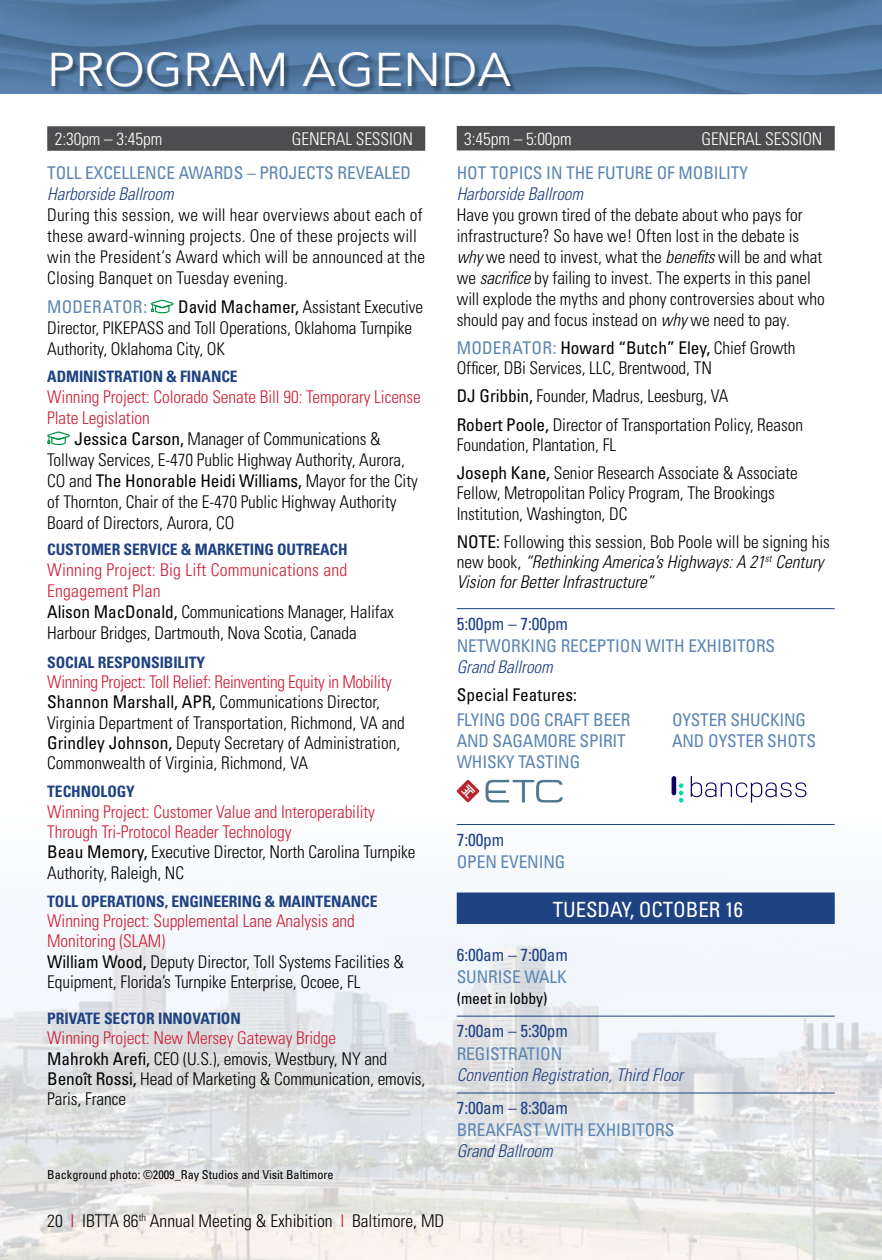
<style>
.page{position:relative;width:882px;height:1260px;background:#fff}
.page>*{position:absolute;margin:0;border:0;box-sizing:border-box;transform-origin:0 0}
.t1{font:47.25px "Avenir";letter-spacing:.01em;color:#fff}
.t2{font:condensed 21px "Univers";letter-spacing:-.005em;color:#fff}
.t3{font:300 condensed 17.5px/20.3px "Univers";letter-spacing:-.005em;color:#000}
.t4{font:condensed 17.5px "Univers";letter-spacing:-.005em;color:#5b85b2}
.t5{font:300 condensed 17.5px/20.3px "Univers";letter-spacing:-.005em;color:#cd1f36}
.t6{font:300 condensed 17.5px/21px "Univers";letter-spacing:.015em;color:#000}
.t7{font:italic 300 condensed 17.5px/20.3px "Univers";color:#000}
.t8{font:italic 300 condensed 17.5px "Univers";letter-spacing:-.005em;color:#1f4282}
.t9{font:condensed 17.5px "Univers";letter-spacing:-.005em;color:#000}
.t10{font:condensed 17.5px "Univers";letter-spacing:-.005em;color:#1f4282}
.t11{font:300 condensed 17.5px "Univers";letter-spacing:-.005em;color:#fff}
.t12{font:700 condensed 15.75px "Univers";letter-spacing:-.005em;color:#1f4282}
.t13{font:condensed 15.75px "Univers";letter-spacing:-.005em;color:#000}
.t14{font:condensed 12.25px "Univers";color:#000}
.s1{font-weight:400}
.s2{font-weight:300}
.s3{color:#cd1f36}
.s4{font-weight:400;color:#000}
.s5{color:#000}
.s6{color:#cd122d}
.s7{font-style:italic}
.s8{font-weight:400;color:#5b85b2}
.s9{font-weight:400;font-style:normal}
.s10{font-style:normal}
</style>
<div class="page">
<svg style="left:0;top:0;width:882px;height:94px;background:#537aa4"></svg>
<img style="left:0;top:824px;width:882px;height:436px">
<div style="left:52px;top:53px;width:466px;height:41px;background:#000;opacity:.35"></div>
<div style="left:47px;top:126px;width:378px;height:25px;background:#4d4d4f"></div>
<svg style="left:151px;top:300px;width:23px;height:13px"></svg>
<svg style="left:47px;top:432px;width:23px;height:13px"></svg>
<div style="left:457px;top:126px;width:378px;height:24px;background:#4d4d4f"></div>
<hr style="left:457px;top:608px;width:378px;height:1px;background:#1f4282">
<hr style="left:457px;top:824px;width:378px;height:1px;background:#1f4282">
<div style="left:457px;top:893px;width:378px;height:31px;background:#1f4282"></div>
<hr style="left:457px;top:1016px;width:378px;height:1px;background:#1f4282">
<hr style="left:457px;top:1093px;width:378px;height:1px;background:#1f4282">
<svg style="left:486px;top:780px;width:77px;height:23px"></svg>
<svg style="left:457px;top:780px;width:22px;height:23px"></svg>
<svg style="left:691px;top:776px;width:115px;height:27px"></svg>
<hr style="left:672px;top:776px;width:4px;height:19px;background:#0b015f;border-radius:2px">
<svg style="left:679px;top:783px;width:4px;height:20px"></svg>
<h1 class="t1" style="left:47px;top:42px;width:465px">PROGRAM AGENDA</h1>
<p class="t11" style="left:55px;top:129px;width:109px">2:30pm – 3:45pm</p>
<p class="t11" style="left:292px;top:129px;width:123px">GENERAL SESSION</p>
<p class="t4" style="left:47px;top:162px;width:365px">TOLL EXCELLENCE AWARDS – PROJECTS REVEALED</p>
<p class="t8" style="left:47px;top:183px;width:128px">Harborside Ballroom</p>
<p class="t6" style="left:47px;top:204px;width:379px">During this session, we will hear overviews about each of these award-winning projects. One of these projects will win the President’s Award which will be announced at the Closing Banquet on Tuesday evening.</p>
<p class="t4" style="left:47px;top:296px;width:102px">MODERATOR:</p>
<p class="t3" style="left:47px;top:296px;width:378px;line-height:21px;text-indent:131px"><span class="s1">David Machamer,</span> Assistant Executive<br>Director, PIKEPASS and Toll Operations, Oklahoma Turnpike<br>Authority, Oklahoma City, OK</p>
<p class="t12" style="left:47px;top:366px;width:192px">ADMINISTRATION &amp; FINANCE</p>
<p class="t5" style="left:47px;top:386px;width:375px">Winning Project: Colorado Senate Bill 90: Temporary License</p>
<p class="t5" style="left:47px;top:407px;width:104px">Plate Legislation</p>
<p class="t3" style="left:75px;top:428px;width:308px"><span class="s1">Jessica Carson,</span> Manager of Communications &amp;</p>
<p class="t3" style="left:47px;top:449px;width:359px">Tollway Services, E-470 Public Highway Authority, Aurora,</p>
<p class="t9" style="left:47px;top:469px;width:372px"><span class="s2">CO and</span> The Honorable Heidi Williams, <span class="s2">Mayor for the City</span></p>
<p class="t3" style="left:47px;top:491px;width:351px">of Thornton, Chair of the E-470 Public Highway Authority</p>
<p class="t3" style="left:47px;top:512px;width:189px">Board of Directors, Aurora, CO</p>
<p class="t12" style="left:47px;top:540px;width:302px">CUSTOMER SERVICE &amp; MARKETING OUTREACH</p>
<p class="t3" style="left:47px;top:560px;width:348px;line-height:21px"><span class="s3">Winning Project: Big Lift Communications and Engagement Plan<br></span><span class="s1">Alison MacDonald,</span> Communications Manager, Halifax Harbour Bridges, Dartmouth, Nova Scotia, Canada</p>
<p class="t12" style="left:47px;top:652px;width:159px">SOCIAL RESPONSIBILITY</p>
<p class="t3" style="left:47px;top:672px;width:359px"><span class="s3">Winning Project: Toll Relief: Reinventing Equity in Mobility </span><span class="s1">Shannon Marshall, APR,</span> Communications Director, Virginia Department of Transportation, Richmond, VA and <span class="s1">Grindley Johnson,</span> Deputy Secretary of Administration, Commonwealth of Virginia, Richmond, VA</p>
<p class="t12" style="left:47px;top:782px;width:89px">TECHNOLOGY</p>
<p class="t5" style="left:47px;top:801px;width:370px">Winning Project: Customer Value and Interoperability Through Tri-Protocol Reader Technology<br><span class="s4">Beau Memory,</span> <span class="s5">Executive Director, North Carolina Turnpike Authority, Raleigh, NC</span></p>
<p class="t12" style="left:47px;top:891px;width:332px">TOLL OPERATIONS, ENGINEERING &amp; MAINTENANCE</p>
<p class="t3" style="left:47px;top:911px;width:358px"><span class="s3">Winning Project: Supplemental Lane Analysis and Monitoring (SLAM)<br></span><span class="s1">William Wood,</span> Deputy Director, Toll Systems Facilities &amp; Equipment, Florida’s Turnpike Enterprise, Ocoee, FL</p>
<p class="t12" style="left:47px;top:1009px;width:195px">PRIVATE SECTOR INNOVATION</p>
<p class="t3" style="left:47px;top:1028px;width:380px"><span class="s3">Winning Project: New Mersey Gateway Bridge<br></span><span class="s1">Mahrokh Arefi,</span> CEO (U.S.), emovis, Westbury, NY and <span class="s1">Benoît Rossi,</span> Head of Marketing &amp; Communication, emovis, Paris, France</p>
<p class="t14" style="left:47px;top:1167px;width:288px">Background photo: ©2009_Ray Studios and Visit Baltimore</p>
<p class="t3" style="left:47px;top:1210px;width:399px">20 <span class="s6">l</span> IBTTA 86<sup>th</sup> Annual Meeting &amp; Exhibition <span class="s6">l</span> Baltimore, MD</p>
<p class="t11" style="left:464px;top:128px;width:109px">3:45pm – 5:00pm</p>
<p class="t11" style="left:701px;top:128px;width:123px">GENERAL SESSION</p>
<p class="t4" style="left:457px;top:161px;width:293px">HOT TOPICS IN THE FUTURE OF MOBILITY</p>
<p class="t8" style="left:457px;top:183px;width:128px">Harborside Ballroom</p>
<p class="t3" style="left:457px;top:204px;width:370px;line-height:21px">Have you grown tired of the debate about who pays for infrastructure? So have we! Often lost in the debate is <span class="s7">why</span> we need to invest, what the <span class="s7">benefits</span> will be and what we <span class="s7">sacrifice</span> by failing to invest. The experts in this panel will explode the myths and phony controversies about who should pay and focus instead on <span class="s7">why</span> we need to pay.</p>
<p class="t3" style="left:457px;top:338px;width:340px"><span class="s8">MODERATOR:</span> <span class="s1">Howard “Butch” Eley,</span> Chief Growth<br>Officer, DBi Services, LLC, Brentwood, TN</p>
<p class="t3" style="left:457px;top:382px;width:348px;line-height:28.2px"><span class="s1">DJ Gribbin,</span> Founder, Madrus, Leesburg, VA<br><span class="s1">Robert Poole,</span> Director of Transportation Policy, Reason</p>
<p class="t3" style="left:457px;top:431px;width:343px;line-height:28.2px">Foundation, Plantation, FL<br><span class="s1">Joseph Kane,</span> Senior Research Associate &amp; Associate</p>
<p class="t3" style="left:457px;top:483px;width:320px">Fellow, Metropolitan Policy Program, The Brookings<br>Institution, Washington, DC</p>
<p class="t7" style="left:457px;top:531px;width:375px"><span class="s9">NOTE:</span> <span class="s10">Following this session, Bob Poole will be signing his new book,</span> “Rethinking America’s Highways: A 21<sup>st</sup> Century<br>Vision for Better Infrastructure”</p>
<p class="t10" style="left:457px;top:613px;width:113px">5:00pm – 7:00pm</p>
<p class="t4" style="left:457px;top:635px;width:320px">NETWORKING RECEPTION WITH EXHIBITORS</p>
<p class="t8" style="left:457px;top:656px;width:98px">Grand Ballroom</p>
<p class="t9" style="left:457px;top:684px;width:122px">Special Features:</p>
<p class="t4" style="left:457px;top:709px;width:175px">FLYING DOG CRAFT BEER</p>
<p class="t4" style="left:672px;top:709px;width:136px">OYSTER SHUCKING</p>
<p class="t4" style="left:457px;top:730px;width:171px">AND SAGAMORE SPIRIT</p>
<p class="t4" style="left:672px;top:730px;width:146px">AND OYSTER SHOTS</p>
<p class="t4" style="left:457px;top:751px;width:125px">WHISKY TASTING</p>
<p class="t10" style="left:457px;top:828px;width:49px">7:00pm</p>
<p class="t4" style="left:457px;top:851px;width:110px">OPEN EVENING</p>
<p class="t2" style="left:553px;top:896px;width:192px">TUESDAY, OCTOBER 16</p>
<p class="t10" style="left:457px;top:943px;width:113px">6:00am – 7:00am</p>
<p class="t4" style="left:457px;top:965px;width:112px">SUNRISE WALK</p>
<p class="t13" style="left:457px;top:988px;width:92px">(meet in lobby)</p>
<p class="t10" style="left:457px;top:1020px;width:113px">7:00am – 5:30pm</p>
<p class="t4" style="left:457px;top:1042px;width:107px">REGISTRATION</p>
<p class="t8" style="left:457px;top:1064px;width:228px">Convention Registration, Third Floor</p>
<p class="t10" style="left:457px;top:1097px;width:113px">7:00am – 8:30am</p>
<p class="t4" style="left:457px;top:1119px;width:219px">BREAKFAST WITH EXHIBITORS</p>
<p class="t8" style="left:457px;top:1141px;width:98px">Grand Ballroom</p>
</div>
